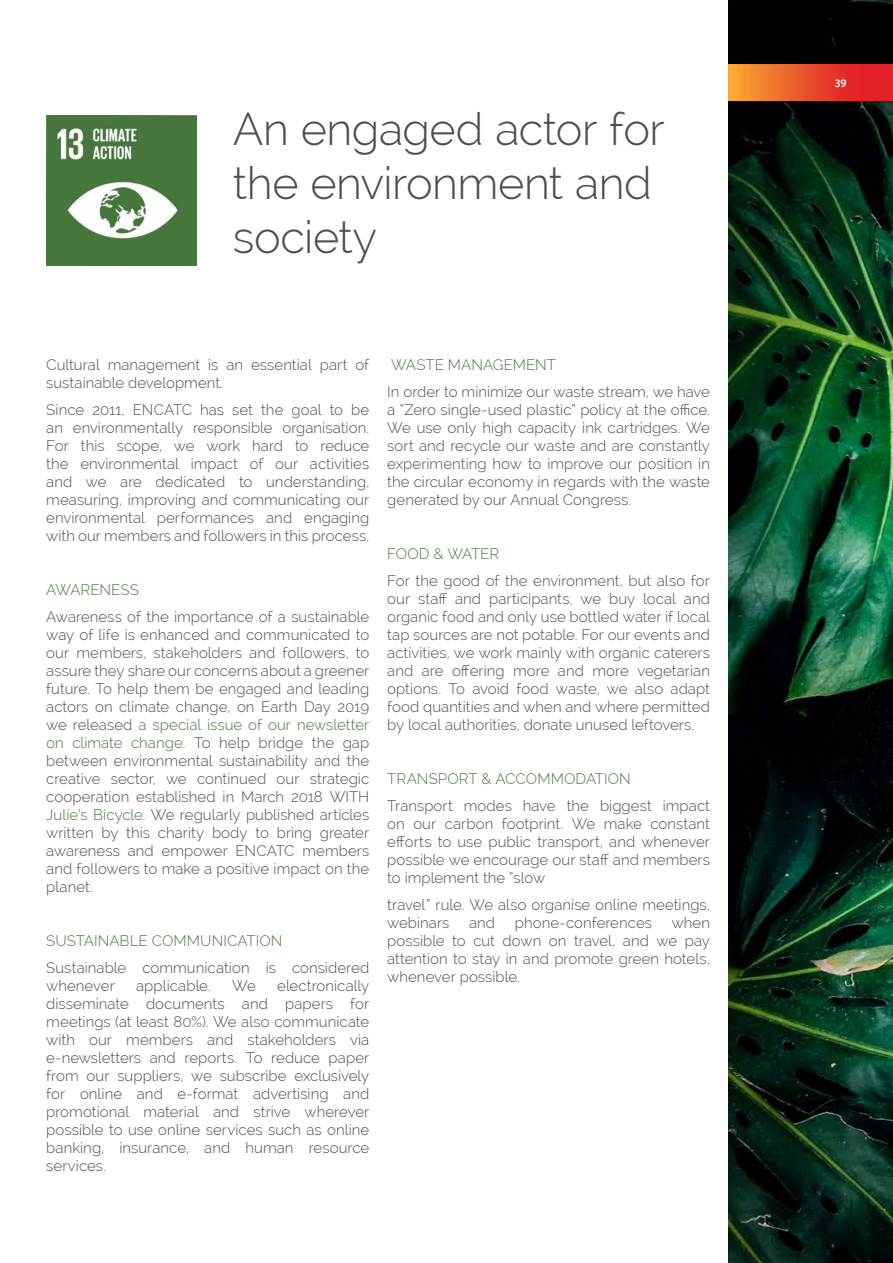
<style>
.page{position:relative;width:893px;height:1263px;background:#fff}
.page>*{position:absolute;margin:0;border:0;box-sizing:border-box;transform-origin:0 0}
.t1{font:300 45px/54px "Raleway";letter-spacing:-.01em;color:#4e4d53}
.t2{font:300 15px/18px "Raleway";letter-spacing:.005em;color:#4e4d53;text-align:justify}
.t3{font:300 15px "Raleway";color:#47773d}
.t4{font:500 11.25px "Fira Sans";color:#fff}
.s1{color:#47773d}
</style>
<div class="page">
<img style="left:728px;top:0;width:165px;height:1263px">
<img style="left:728px;top:64px;width:165px;height:36px">
<img style="left:46px;top:116px;width:150px;height:150px">
<h1 class="t1" style="left:233px;top:102px;width:434px">An engaged actor for the environment and society</h1>
<p class="t2" style="left:46px;top:356px;width:324px">Cultural management is an essential part of sustainable development.</p>
<p class="t2" style="left:46px;top:401px;width:325px">Since 2011, ENCATC has set the goal to be an environmentally responsible organisation.<br>For this scope, we work hard to reduce the environmental impact of our activities and we are dedicated to understanding, measuring, improving and communicating our environmental performances and engaging with our members and followers in this process.</p>
<p class="t3" style="left:46px;top:581px;width:94px">AWARENESS</p>
<p class="t2" style="left:46px;top:608px;width:325px">Awareness of the importance of a sustainable way of life is enhanced and communicated to our members, stakeholders and followers, to assure they share our concerns about a greener future. To help them be engaged and leading actors on climate change, on Earth Day 2019 we released <span class="s1">a special issue of our newsletter on climate change</span>. To help bridge the gap between environmental sustainability and the creative sector, we continued our strategic cooperation established in March 2018 WITH <span class="s1">Julie’s Bicycle</span>. We regularly published articles written by this charity body to bring greater awareness and empower ENCATC members and followers to make a positive impact on the planet.</p>
<p class="t3" style="left:46px;top:932px;width:238px">SUSTAINABLE COMMUNICATION</p>
<p class="t2" style="left:46px;top:959px;width:324px">Sustainable communication is considered whenever</p>
<p class="t2" style="left:46px;top:977px;width:325px;text-indent:231px">electronically disseminate documents and papers for meetings (at least 80%). We also communicate with our members and stakeholders via e-newsletters and reports. To reduce paper from our suppliers, we subscribe exclusively for online and e-format advertising and promotional material and strive wherever possible to use online services such as online banking, insurance, and human resource services.</p>
<p class="t2" style="left:136px;top:977px;width:76px">applicable.</p>
<p class="t2" style="left:232px;top:977px;width:25px">We</p>
<p class="t3" style="left:391px;top:356px;width:166px">WASTE MANAGEMENT</p>
<p class="t2" style="left:387px;top:383px;width:324px">In order to minimize our waste stream, we have a “Zero single-used plastic” policy at the office.<br>We use only high capacity ink cartridges. We sort and recycle our waste and are constantly experimenting how to improve our position in the circular economy in regards with the waste generated by our Annual Congress.</p>
<p class="t3" style="left:387px;top:545px;width:113px">FOOD &amp; WATER</p>
<p class="t2" style="left:387px;top:572px;width:324px">For the good of the environment, but also for our staff and participants, we buy local and organic food and only use bottled water if local tap sources are not potable. For our events and activities, we work mainly with organic caterers and are offering more and more vegetarian options. To avoid food waste, we also adapt food quantities and when and where permitted by local authorities, donate unused leftovers.</p>
<p class="t3" style="left:387px;top:770px;width:245px">TRANSPORT &amp; ACCOMMODATION</p>
<p class="t2" style="left:387px;top:797px;width:324px">Transport modes have the biggest impact on our carbon footprint. We make constant efforts to use public transport, and whenever possible we encourage our staff and members to implement the “slow</p>
<p class="t2" style="left:387px;top:896px;width:324px">travel” rule. We also organise online meetings, webinars</p>
<p class="t2" style="left:469px;top:914px;width:28px">and</p>
<p class="t2" style="left:515px;top:914px;width:139px">phone-conferences</p>
<p class="t2" style="left:387px;top:914px;width:324px;text-indent:284px">when possible to cut down on travel, and we pay attention to stay in and promote green hotels, whenever possible.</p>
<p class="t4" style="left:835px;top:75px;width:13px">39</p>
</div>
